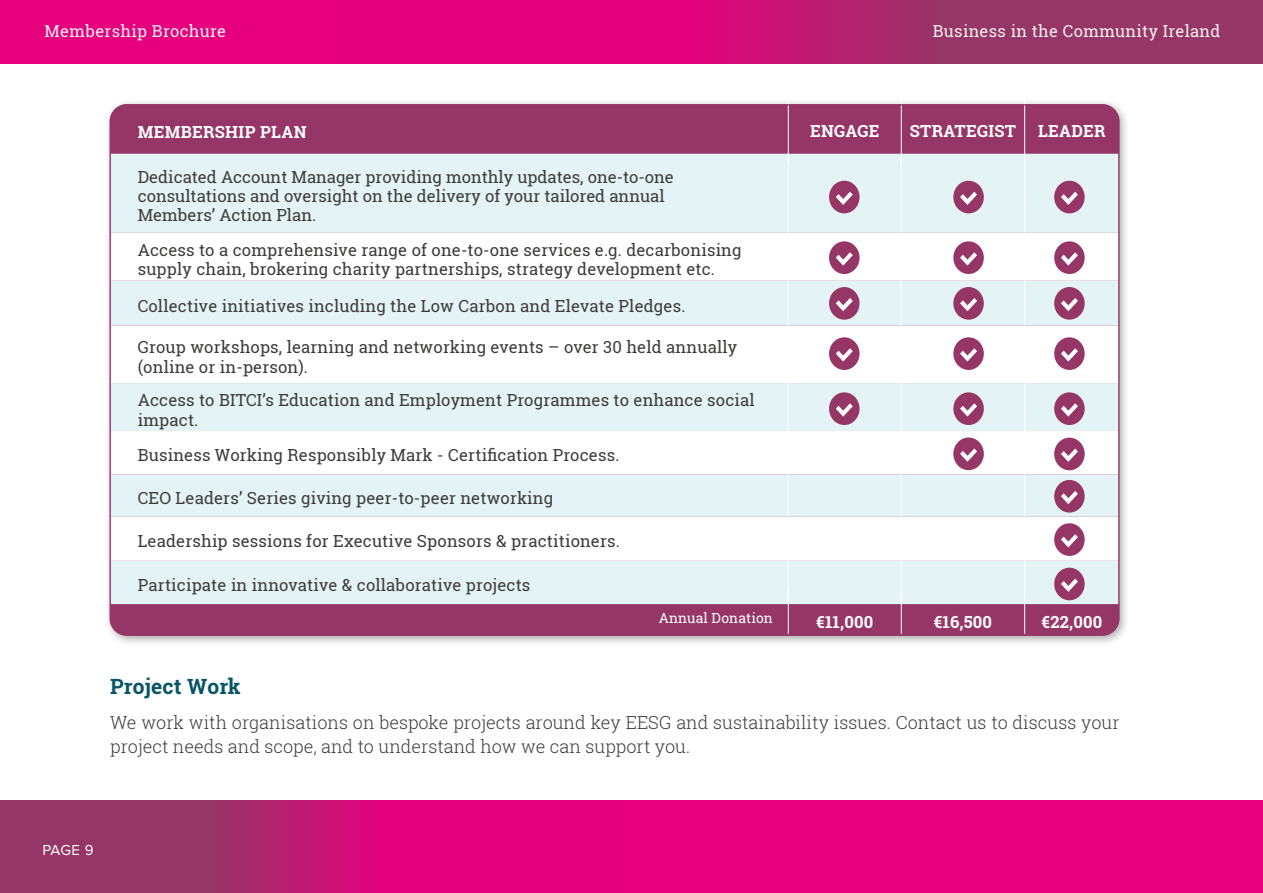
<style>
.page{position:relative;width:1263px;height:893px;background:#fff}
.page>*{position:absolute;margin:0;border:0;box-sizing:border-box;transform-origin:0 0}
.t1{font:700 21px "Roboto Slab";letter-spacing:.01em;color:#075566}
.t2{font:300 18px/24px "Roboto Slab";color:#3c3c3b}
.t3{font:16.65px/19.5px "Roboto Slab";letter-spacing:.01em;color:#3c3c3b}
.t4{font:700 16.65px "Roboto Slab";letter-spacing:.02em;color:#fff}
.t5{font:16.5px "Roboto Slab";letter-spacing:.02em;color:#f3f0f0}
.t6{font:15px "Proxima Nova";color:#fff}
.t7{font:13.8px "Roboto Slab";letter-spacing:.01em;color:#fff}
</style>
<div class="page">
<div style="left:0;top:800px;width:1263px;height:93px;background:#e6007d"></div>
<div style="left:0;top:0;width:1263px;height:64px;background:#e6007d"></div>
<svg style="left:0;top:800px;width:368px;height:93px;background:#a32c69"></svg>
<svg style="left:713px;top:0;width:550px;height:64px;background:#a42b6a"></svg>
<div style="left:104px;top:98px;width:1026px;height:549px;background:#000;opacity:.35"></div>
<div style="left:110px;top:104px;width:1009px;height:532px;background:#963666;border-radius:17px"></div>
<div style="left:111px;top:154px;width:1006px;height:450px;background:#e4f3f5"></div>
<svg style="left:111px;top:233px;width:1006px;height:328px;background:#f3f9fa"></svg>
<hr style="left:788px;top:154px;width:1px;height:79px;background:#fff">
<hr style="left:901px;top:154px;width:1px;height:79px;background:#fff">
<hr style="left:1024px;top:154px;width:1px;height:79px;background:#fff">
<hr style="left:788px;top:233px;width:1px;height:48px;background:#fff">
<hr style="left:901px;top:233px;width:1px;height:48px;background:#fff">
<hr style="left:1024px;top:233px;width:1px;height:48px;background:#fff">
<hr style="left:788px;top:281px;width:1px;height:45px;background:#fff">
<hr style="left:901px;top:281px;width:1px;height:45px;background:#fff">
<hr style="left:1024px;top:281px;width:1px;height:45px;background:#fff">
<hr style="left:788px;top:326px;width:1px;height:57px;background:#fff">
<hr style="left:901px;top:326px;width:1px;height:57px;background:#fff">
<hr style="left:1024px;top:326px;width:1px;height:57px;background:#fff">
<hr style="left:788px;top:383px;width:1px;height:48px;background:#fff">
<hr style="left:901px;top:383px;width:1px;height:48px;background:#fff">
<hr style="left:1024px;top:383px;width:1px;height:48px;background:#fff">
<hr style="left:788px;top:431px;width:1px;height:43px;background:#fff">
<hr style="left:901px;top:431px;width:1px;height:43px;background:#fff">
<hr style="left:1024px;top:431px;width:1px;height:43px;background:#fff">
<hr style="left:788px;top:474px;width:1px;height:42px;background:#fff">
<hr style="left:901px;top:474px;width:1px;height:42px;background:#fff">
<hr style="left:1024px;top:474px;width:1px;height:42px;background:#fff">
<hr style="left:788px;top:516px;width:1px;height:45px;background:#fff">
<hr style="left:901px;top:516px;width:1px;height:45px;background:#fff">
<hr style="left:1024px;top:516px;width:1px;height:45px;background:#fff">
<hr style="left:788px;top:561px;width:1px;height:43px;background:#fff">
<hr style="left:901px;top:561px;width:1px;height:43px;background:#fff">
<hr style="left:1024px;top:561px;width:1px;height:43px;background:#fff">
<hr style="left:788px;top:100px;width:1px;height:63px;background:#fff">
<hr style="left:901px;top:100px;width:1px;height:63px;background:#fff">
<hr style="left:1024px;top:100px;width:1px;height:63px;background:#fff">
<hr style="left:788px;top:587px;width:1px;height:47px;background:#fff">
<hr style="left:901px;top:587px;width:1px;height:47px;background:#fff">
<hr style="left:1024px;top:587px;width:1px;height:47px;background:#fff">
<div style="left:829px;top:181px;width:30px;height:32px;background:#963666;border-radius:50%"></div>
<svg style="left:836px;top:192px;width:17px;height:13px"></svg>
<div style="left:953px;top:181px;width:31px;height:32px;background:#963666;border-radius:50%"></div>
<svg style="left:960px;top:192px;width:17px;height:13px"></svg>
<div style="left:1054px;top:181px;width:31px;height:32px;background:#963666;border-radius:50%"></div>
<svg style="left:1061px;top:192px;width:17px;height:13px"></svg>
<div style="left:829px;top:241px;width:30px;height:33px;background:#963666;border-radius:50%"></div>
<svg style="left:836px;top:252px;width:17px;height:14px"></svg>
<div style="left:953px;top:241px;width:31px;height:33px;background:#963666;border-radius:50%"></div>
<svg style="left:960px;top:252px;width:17px;height:14px"></svg>
<div style="left:1054px;top:241px;width:31px;height:33px;background:#963666;border-radius:50%"></div>
<svg style="left:1061px;top:252px;width:17px;height:14px"></svg>
<div style="left:829px;top:287px;width:30px;height:33px;background:#963666;border-radius:50%"></div>
<svg style="left:836px;top:298px;width:17px;height:13px"></svg>
<div style="left:953px;top:287px;width:31px;height:33px;background:#963666;border-radius:50%"></div>
<svg style="left:960px;top:298px;width:17px;height:13px"></svg>
<div style="left:1054px;top:287px;width:31px;height:33px;background:#963666;border-radius:50%"></div>
<svg style="left:1061px;top:298px;width:17px;height:13px"></svg>
<div style="left:829px;top:337px;width:30px;height:33px;background:#963666;border-radius:50%"></div>
<svg style="left:836px;top:348px;width:17px;height:14px"></svg>
<div style="left:829px;top:392px;width:30px;height:33px;background:#963666;border-radius:50%"></div>
<svg style="left:836px;top:403px;width:17px;height:14px"></svg>
<div style="left:953px;top:337px;width:31px;height:33px;background:#963666;border-radius:50%"></div>
<svg style="left:960px;top:348px;width:17px;height:14px"></svg>
<div style="left:1054px;top:337px;width:31px;height:33px;background:#963666;border-radius:50%"></div>
<svg style="left:1061px;top:348px;width:17px;height:14px"></svg>
<div style="left:953px;top:392px;width:31px;height:33px;background:#963666;border-radius:50%"></div>
<svg style="left:960px;top:403px;width:17px;height:14px"></svg>
<div style="left:1054px;top:392px;width:31px;height:33px;background:#963666;border-radius:50%"></div>
<svg style="left:1061px;top:403px;width:17px;height:14px"></svg>
<div style="left:953px;top:437px;width:31px;height:33px;background:#963666;border-radius:50%"></div>
<svg style="left:960px;top:448px;width:17px;height:14px"></svg>
<div style="left:1054px;top:438px;width:31px;height:32px;background:#963666;border-radius:50%"></div>
<svg style="left:1061px;top:449px;width:17px;height:13px"></svg>
<div style="left:1054px;top:480px;width:31px;height:33px;background:#963666;border-radius:50%"></div>
<svg style="left:1061px;top:491px;width:17px;height:13px"></svg>
<div style="left:1054px;top:523px;width:31px;height:33px;background:#963666;border-radius:50%"></div>
<svg style="left:1061px;top:534px;width:17px;height:13px"></svg>
<div style="left:1054px;top:568px;width:31px;height:32px;background:#963666;border-radius:50%"></div>
<svg style="left:1061px;top:579px;width:17px;height:13px"></svg>
<p class="t5" style="left:45px;top:20px;width:183px">Membership Brochure</p>
<p class="t5" style="left:933px;top:20px;width:289px">Business in the Community Ireland</p>
<p class="t4" style="left:138px;top:121px;width:170px">MEMBERSHIP PLAN</p>
<p class="t3" style="left:138px;top:167px;width:538px">Dedicated Account Manager providing monthly updates, one-to-one consultations and oversight on the delivery of your tailored annual<br>Members’ Action Plan.</p>
<p class="t3" style="left:138px;top:240px;width:605px">Access to a comprehensive range of one-to-one services e.g. decarbonising supply chain, brokering charity partnerships, strategy development etc.</p>
<p class="t3" style="left:138px;top:296px;width:549px">Collective initiatives including the Low Carbon and Elevate Pledges.</p>
<p class="t3" style="left:138px;top:337px;width:601px">Group workshops, learning and networking events – over 30 held annually (online or in-person).</p>
<p class="t3" style="left:138px;top:390px;width:618px">Access to BITCI’s Education and Employment Programmes to enhance social impact.</p>
<p class="t3" style="left:138px;top:445px;width:483px">Business Working Responsibly Mark - Certification Process.</p>
<p class="t3" style="left:138px;top:488px;width:417px">CEO Leaders’ Series giving peer-to-peer networking</p>
<p class="t3" style="left:138px;top:531px;width:484px">Leadership sessions for Executive Sponsors &amp; practitioners.</p>
<p class="t3" style="left:138px;top:575px;width:394px">Participate in innovative &amp; collaborative projects</p>
<p class="t1" style="left:110px;top:671px;width:132px">Project Work</p>
<p class="t7" style="left:659px;top:609px;width:116px">Annual Donation</p>
<p class="t4" style="left:810px;top:120px;width:71px">ENGAGE</p>
<p class="t4" style="left:910px;top:120px;width:108px">STRATEGIST</p>
<p class="t4" style="left:1038px;top:120px;width:69px">LEADER</p>
<p class="t4" style="left:816px;top:611px;width:58px">€11,000</p>
<p class="t4" style="left:934px;top:611px;width:60px">€16,500</p>
<p class="t4" style="left:1041px;top:611px;width:62px">€22,000</p>
<p class="t2" style="left:110px;top:710px;width:1011px">We work with organisations on bespoke projects around key EESG and sustainability issues. Contact us to discuss your project needs and scope, and to understand how we can support you.</p>
<p class="t6" style="left:43px;top:842px;width:53px">PAGE 9</p>
</div>
